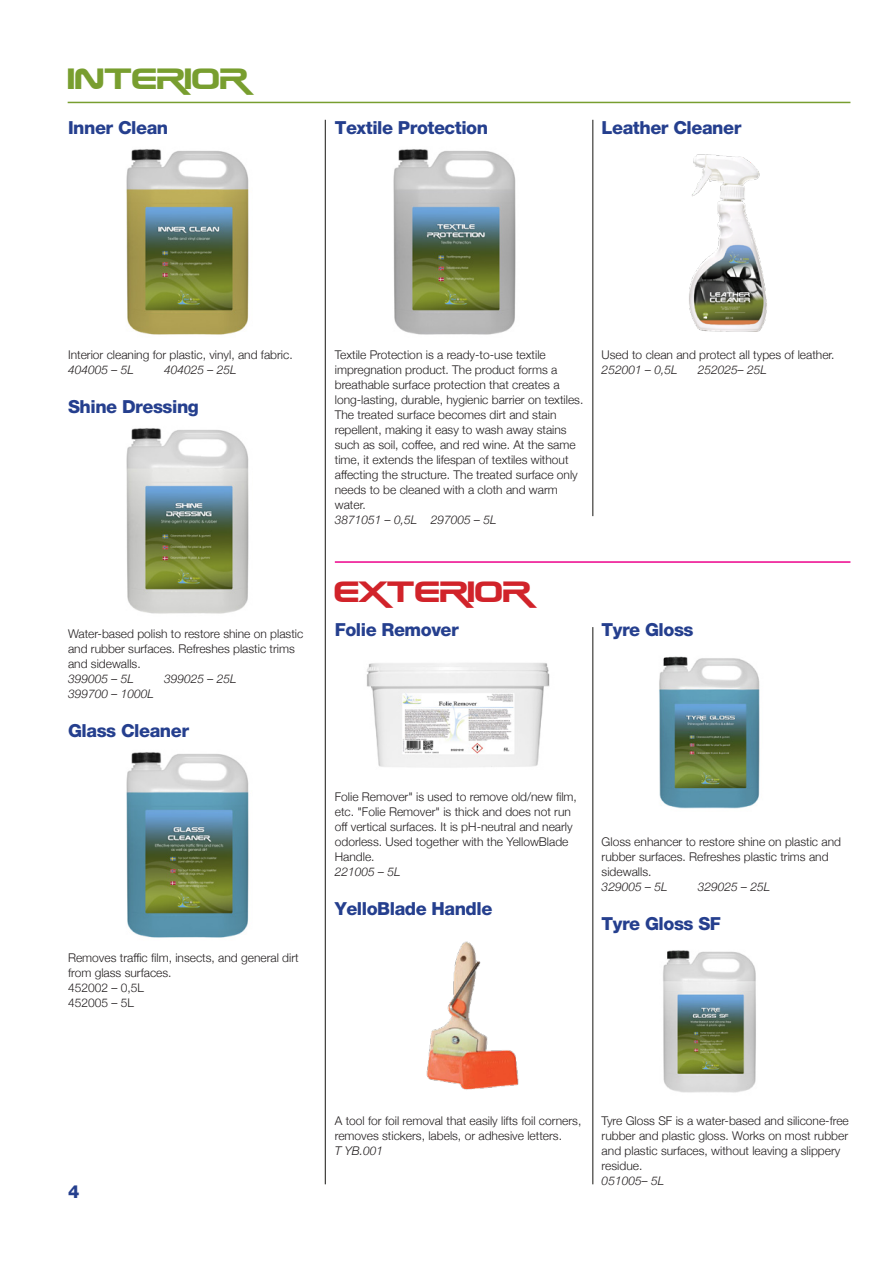
<style>
.page{position:relative;width:893px;height:1263px;background:#fff}
.page>*{position:absolute;margin:0;border:0;box-sizing:border-box;transform-origin:0 0}
.Rubrik_1_pre{font:30px "Zebulon";color:#789e2f}
.Rubrik_1_pre-2{font:30px "Zebulon";color:#d1232a}
.Produktnamn{font:800 18px "Helvetica Neue";letter-spacing:-.025em;color:#253f8e}
.Brödtext{font:300 12px/15px "Helvetica Neue";color:#231f20}
.Bröd_artikelnummer{font:italic 300 12px "Helvetica Neue";color:#231f20}
.Bild{font:300 12px/15px "Helvetica Neue";color:#231f20}
.Bröd_artikelnummer-2{font:300 12px "Helvetica Neue";color:#231f20}
.Brödtext-2{font:italic 300 12px "Helvetica Neue";color:#231f20}
</style>
<div class="page">
<hr style="left:593px;top:120px;width:1px;height:396px;background:#161511">
<hr style="left:325px;top:120px;width:1px;height:1064px;background:#161511">
<hr style="left:593px;top:627px;width:1px;height:557px;background:#161511">
<img style="left:126px;top:149px;width:123px;height:186px">
<img style="left:126px;top:428px;width:123px;height:186px">
<img style="left:126px;top:752px;width:123px;height:186px">
<img style="left:366px;top:663px;width:184px;height:105px">
<img style="left:426px;top:941px;width:93px;height:149px">
<img style="left:393px;top:149px;width:123px;height:186px">
<img style="left:689px;top:154px;width:78px;height:178px">
<img style="left:659px;top:656px;width:101px;height:153px">
<img style="left:663px;top:950px;width:93px;height:143px">
<hr style="left:335px;top:561px;width:515px;height:2px;background:#ed028c">
<hr style="left:68px;top:102px;width:782px;height:1px;background:#789e2f">
<p class="Rubrik_1_pre" style="left:68px;top:60px;width:182px">INTERIOR</p>
<p class="Produktnamn" style="left:68px;top:116px;width:102px">Inner Clean</p>
<p class="Produktnamn" style="left:335px;top:116px;width:155px">Textile Protection</p>
<p class="Produktnamn" style="left:602px;top:116px;width:141px">Leather Cleaner</p>
<p class="Brödtext" style="left:68px;top:346px;width:226px">Interior cleaning for plastic, vinyl, and fabric.</p>
<p class="Bröd_artikelnummer" style="left:68px;top:360px;width:67px">404005 – 5L</p>
<p class="Bröd_artikelnummer" style="left:164px;top:360px;width:74px">404025 – 25L</p>
<p class="Produktnamn" style="left:68px;top:395px;width:132px">Shine Dressing</p>
<p class="Brödtext" style="left:68px;top:625px;width:237px">Water-based polish to restore shine on plastic and rubber surfaces. Refreshes plastic trims and sidewalls.</p>
<p class="Bröd_artikelnummer" style="left:68px;top:669px;width:67px">399005 – 5L</p>
<p class="Bröd_artikelnummer" style="left:164px;top:669px;width:74px">399025 – 25L</p>
<p class="Bröd_artikelnummer" style="left:68px;top:684px;width:87px">399700 – 1000L</p>
<p class="Produktnamn" style="left:68px;top:719px;width:122px">Glass Cleaner</p>
<p class="Bild" style="left:68px;top:949px;width:232px">Removes traffic film, insects, and general dirt from glass surfaces.</p>
<p class="Bröd_artikelnummer-2" style="left:68px;top:978px;width:77px">452002 – 0,5L</p>
<p class="Bröd_artikelnummer-2" style="left:68px;top:993px;width:67px">452005 – 5L</p>
<p class="Brödtext" style="left:335px;top:346px;width:250px">Textile Protection is a ready-to-use textile impregnation product. The product forms a breathable surface protection that creates a long-lasting, durable, hygienic barrier on textiles.<br>The treated surface becomes dirt and stain repellent, making it easy to wash away stains such as soil, coffee, and red wine. At the same time, it extends the lifespan of textiles without affecting the structure. The treated surface only needs to be cleaned with a cloth and warm water.</p>
<p class="Bröd_artikelnummer" style="left:335px;top:510px;width:163px">3871051 – 0,5L 297005 – 5L</p>
<p class="Brödtext" style="left:602px;top:346px;width:234px">Used to clean and protect all types of leather.</p>
<p class="Bröd_artikelnummer" style="left:602px;top:360px;width:77px">252001 – 0,5L</p>
<p class="Bröd_artikelnummer" style="left:698px;top:360px;width:71px">252025– 25L</p>
<p class="Rubrik_1_pre-2" style="left:335px;top:573px;width:198px">EXTERIOR</p>
<p class="Produktnamn" style="left:335px;top:619px;width:125px">Folie Remover</p>
<p class="Produktnamn" style="left:602px;top:619px;width:93px">Tyre Gloss</p>
<p class="Brödtext" style="left:335px;top:788px;width:244px">Folie Remover" is used to remove old/new film, etc. "Folie Remover" is thick and does not run off vertical surfaces. It is pH-neutral and nearly odorless. Used together with the YellowBlade Handle.</p>
<p class="Bröd_artikelnummer" style="left:335px;top:862px;width:67px">221005 – 5L</p>
<p class="Produktnamn" style="left:335px;top:898px;width:159px">YelloBlade Handle</p>
<p class="Brödtext" style="left:602px;top:833px;width:241px">Gloss enhancer to restore shine on plastic and rubber surfaces. Refreshes plastic trims and sidewalls.</p>
<p class="Bröd_artikelnummer" style="left:602px;top:877px;width:67px">329005 – 5L</p>
<p class="Bröd_artikelnummer" style="left:698px;top:877px;width:74px">329025 – 25L</p>
<p class="Produktnamn" style="left:602px;top:913px;width:121px">Tyre Gloss SF</p>
<h2 class="Produktnamn" style="left:68px;top:1181px;width:13px">4</h2>
<p class="Brödtext" style="left:335px;top:1112px;width:248px">A tool for foil removal that easily lifts foil corners, removes stickers, labels, or adhesive letters.</p>
<p class="Bröd_artikelnummer" style="left:335px;top:1141px;width:50px">T YB.001</p>
<p class="Brödtext" style="left:602px;top:1112px;width:249px">Tyre Gloss SF is a water-based and silicone-free rubber and plastic gloss. Works on most rubber and plastic surfaces, without leaving a slippery residue.</p>
<p class="Brödtext-2" style="left:602px;top:1171px;width:64px">051005– 5L</p>
</div>
